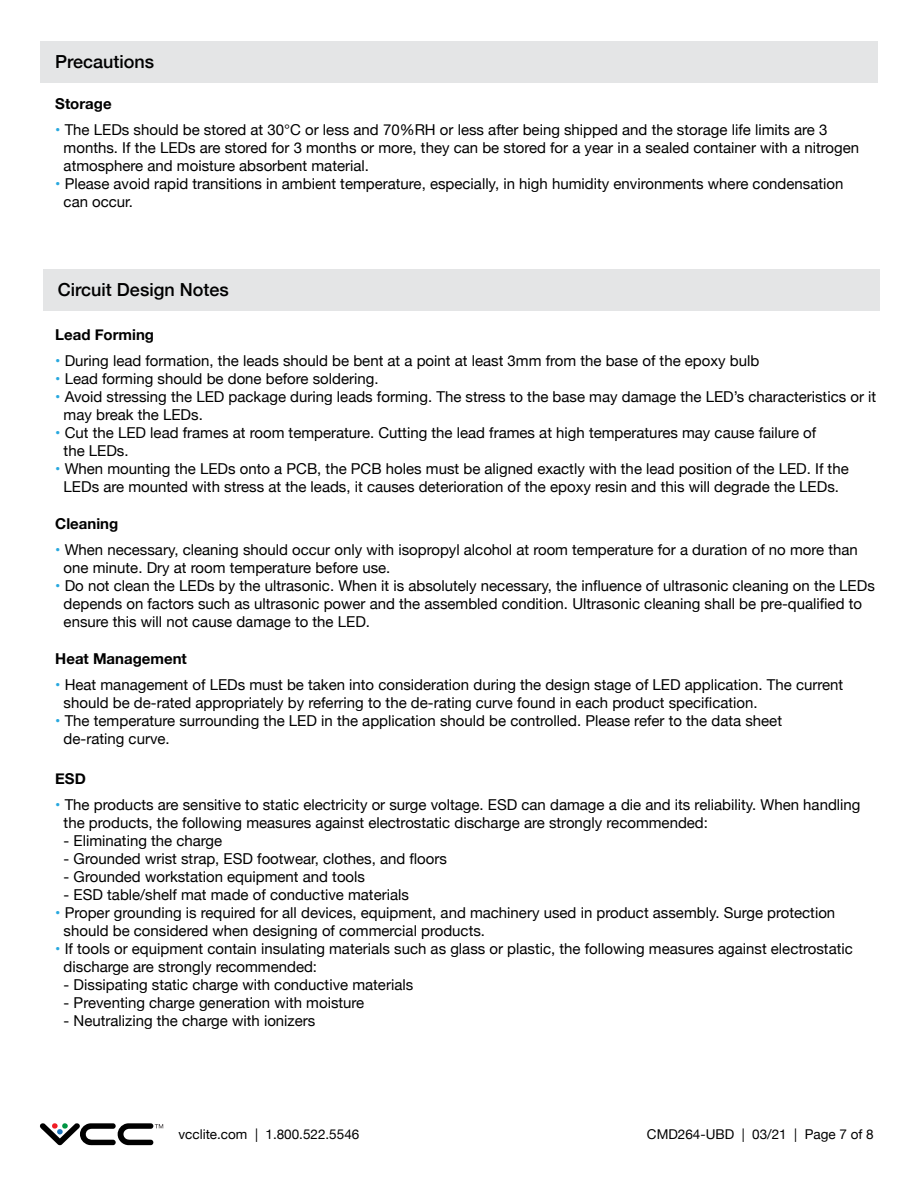
<style>
.page{position:relative;width:918px;height:1188px;background:#fff}
.page>*{position:absolute;margin:0;border:0;box-sizing:border-box;transform-origin:0 0}
.t1{font:500 18px "Helvetica Neue";color:#000}
.t2{font:15px/18px "Helvetica Neue";color:#000}
.t3{font:700 15px "Helvetica Neue";color:#000}
.t4{font:13.5px "Helvetica Neue";color:#000}
.s1{color:#28a8df}
</style>
<div class="page">
<svg style="left:40px;top:1123px;width:123px;height:23px"></svg>
<div style="left:41px;top:41px;width:837px;height:41px;background:#e4e5e6"></div>
<div style="left:43px;top:269px;width:837px;height:42px;background:#e4e5e6"></div>
<p class="t1" style="left:55px;top:55px;width:101px">Precautions</p>
<p class="t3" style="left:55px;top:98px;width:58px">Storage</p>
<p class="t2" style="left:64px;top:122px;width:797px;text-indent:-8px"><span class="s1">•</span> The LEDs should be stored at 30°C or less and 70%RH or less after being shipped and the storage life limits are 3 months. If the LEDs are stored for 3 months or more, they can be stored for a year in a sealed container with a nitrogen atmosphere and moisture absorbent material.</p>
<p class="t2" style="left:64px;top:176px;width:781px;text-indent:-8px"><span class="s1">•</span> Please avoid rapid transitions in ambient temperature, especially, in high humidity environments where condensation can occur.</p>
<p class="t1" style="left:58px;top:283px;width:172px">Circuit Design Notes</p>
<p class="t3" style="left:55px;top:329px;width:100px">Lead Forming</p>
<p class="t2" style="left:55px;top:352px;width:706px"><span class="s1">•</span> During lead formation, the leads should be bent at a point at least 3mm from the base of the epoxy bulb</p>
<p class="t2" style="left:55px;top:370px;width:325px"><span class="s1">•</span> Lead forming should be done before soldering.</p>
<p class="t2" style="left:64px;top:388px;width:814px;text-indent:-8px"><span class="s1">•</span> Avoid stressing the LED package during leads forming. The stress to the base may damage the LED’s characteristics or it may break the LEDs.</p>
<p class="t2" style="left:64px;top:424px;width:754px;text-indent:-8px"><span class="s1">•</span> Cut the LED lead frames at room temperature. Cutting the lead frames at high temperatures may cause failure of the LEDs.</p>
<p class="t2" style="left:55px;top:460px;width:795px;text-align:center"><span class="s1">•</span> When mounting the LEDs onto a PCB, the PCB holes must be aligned exactly with the lead position of the LED. If the<br>LEDs are mounted with stress at the leads, it causes deterioration of the epoxy resin and this will degrade the LEDs.</p>
<p class="t3" style="left:55px;top:518px;width:65px">Cleaning</p>
<p class="t2" style="left:64px;top:541px;width:796px;text-indent:-8px"><span class="s1">•</span> When necessary, cleaning should occur only with isopropyl alcohol at room temperature for a duration of no more than one minute. Dry at room temperature before use.</p>
<p class="t2" style="left:64px;top:577px;width:813px;text-indent:-8px"><span class="s1">•</span> Do not clean the LEDs by the ultrasonic. When it is absolutely necessary, the in昀氀uence of ultrasonic cleaning on the LEDs depends on factors such as ultrasonic power and the assembled condition. Ultrasonic cleaning shall be pre-quali昀椀ed to ensure this will not cause damage to the LED.</p>
<p class="t3" style="left:55px;top:653px;width:133px">Heat Management</p>
<p class="t2" style="left:64px;top:677px;width:781px;text-indent:-8px"><span class="s1">•</span> Heat management of LEDs must be taken into consideration during the design stage of LED application. The current should be de-rated appropriately by referring to the de-rating curve found in each product speci昀椀cation.</p>
<p class="t2" style="left:64px;top:713px;width:720px;text-indent:-8px"><span class="s1">•</span> The temperature surrounding the LED in the application should be controlled. Please refer to the data sheet de-rating curve.</p>
<p class="t3" style="left:55px;top:773px;width:32px">ESD</p>
<p class="t2" style="left:64px;top:796px;width:798px;text-indent:-8px"><span class="s1">•</span> The products are sensitive to static electricity or surge voltage. ESD can damage a die and its reliability. When handling the products, the following measures against electrostatic discharge are strongly recommended:</p>
<p class="t2" style="left:64px;top:832px;width:160px">- Eliminating the charge</p>
<p class="t2" style="left:64px;top:850px;width:385px">- Grounded wrist strap, ESD footwear, clothes, and 昀氀oors</p>
<p class="t2" style="left:64px;top:868px;width:303px">- Grounded workstation equipment and tools</p>
<p class="t2" style="left:64px;top:886px;width:347px">- ESD table/shelf mat made of conductive materials</p>
<p class="t2" style="left:64px;top:904px;width:773px;text-indent:-8px"><span class="s1">•</span> Proper grounding is required for all devices, equipment, and machinery used in product assembly. Surge protection should be considered when designing of commercial products.</p>
<p class="t2" style="left:64px;top:940px;width:791px;text-indent:-8px"><span class="s1">•</span> If tools or equipment contain insulating materials such as glass or plastic, the following measures against electrostatic discharge are strongly recommended:</p>
<p class="t2" style="left:64px;top:976px;width:351px">- Dissipating static charge with conductive materials</p>
<p class="t2" style="left:64px;top:994px;width:302px">- Preventing charge generation with moisture</p>
<p class="t2" style="left:64px;top:1012px;width:253px">- Neutralizing the charge with ionizers</p>
<p class="t4" style="left:178px;top:1129px;width:182px">vcclite.com | 1.800.522.5546</p>
<p class="t4" style="left:647px;top:1129px;width:228px">CMD264-UBD | 03/21 | Page 7 of 8</p>
</div>
